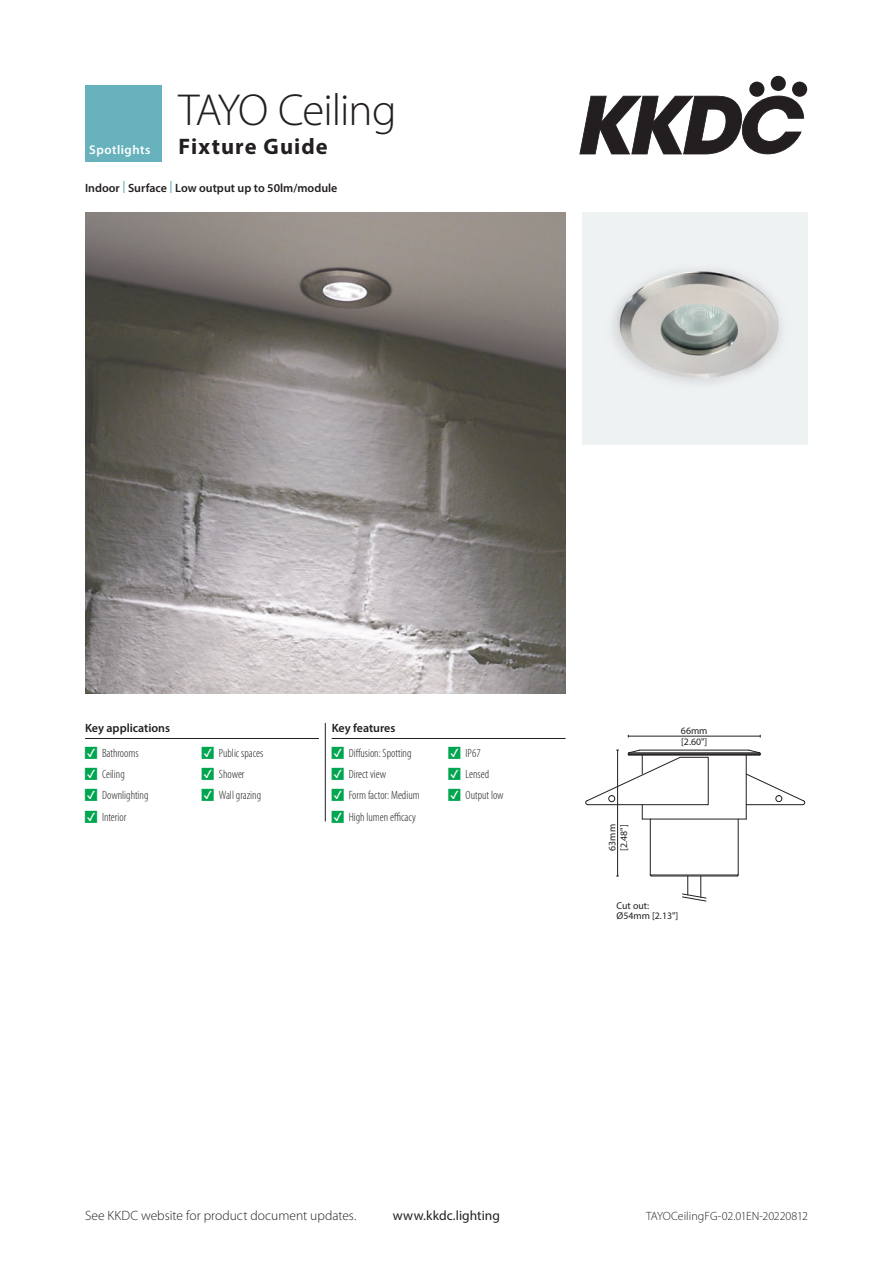
<style>
.page{position:relative;width:893px;height:1263px;background:#fff}
.page>*{position:absolute;margin:0;border:0;box-sizing:border-box;transform-origin:0 0}
.t1{font:300 45px "Myriad Pro";letter-spacing:-.025em;color:#231f20}
.t2{font:700 22.5px "Myriad Pro";letter-spacing:.05em;color:#231f20}
.t3{font:300 13.5px "Myriad Pro";color:#231f20}
.t4{font:13.5px "Myriad Pro";letter-spacing:.005em;color:#231f20}
.t5{font:300 condensed 12px "Myriad Pro";color:#231f20}
.summary_points_Spotl{font:600 12px "Myriad Pro";color:#231f20}
.t6{font:300 12px "Myriad Pro";letter-spacing:-.005em;color:#231f20}
.Key_headings{font:600 12px "Myriad Pro";color:#231f20}
.t7{font:9.9px/10.6px "Myriad Pro";color:#231f20}
.s1{font-weight:600;font-size:12.75px;color:#fff}
.s2{color:#67b2bc}
.s3{color:#00a550}
</style>
<div class="page">
<svg style="left:579px;top:96px;width:225px;height:58px"></svg>
<svg style="left:749px;top:81px;width:16px;height:16px"></svg>
<div style="left:770px;top:76px;width:16px;height:15px;background:#231f20;border-radius:50%"></div>
<div style="left:792px;top:81px;width:15px;height:16px;background:#231f20;border-radius:50%"></div>
<div style="left:85px;top:85px;width:77px;height:77px;background:#67b2bc"></div>
<img style="left:85px;top:213px;width:481px;height:480px">
<img style="left:583px;top:213px;width:225px;height:231px">
<hr style="left:746px;top:755px;width:1px;height:64px;background:#231f20">
<svg style="left:749px;top:750px;width:12px;height:5px"></svg>
<hr style="left:650px;top:819px;width:1px;height:56px;background:#231f20">
<hr style="left:738px;top:819px;width:1px;height:56px;background:#231f20">
<svg style="left:746px;top:774px;width:59px;height:31px"></svg>
<hr style="left:746px;top:804px;width:57px;height:1px;background:#231f20">
<hr style="left:642px;top:819px;width:104px;height:1px;background:#231f20">
<hr style="left:629px;top:752px;width:131px;height:1px;background:#231f20">
<hr style="left:629px;top:755px;width:131px;height:1px;background:#231f20">
<hr style="left:628px;top:754px;width:132px;height:1px;background:#231f20">
<hr style="left:640px;top:750px;width:109px;height:1px;background:#231f20">
<hr style="left:650px;top:875px;width:88px;height:1px;background:#231f20">
<hr style="left:651px;top:876px;width:86px;height:1px;background:#231f20">
<hr style="left:628px;top:753px;width:132px;height:1px;background:#231f20">
<svg style="left:682px;top:876px;width:24px;height:25px"></svg>
<hr style="left:628px;top:736px;width:132px;height:1px;background:#231f20">
<svg style="left:586px;top:750px;width:122px;height:69px"></svg>
<hr style="left:617px;top:750px;width:1px;height:126px;background:#231f20">
<hr style="left:325px;top:723px;width:1px;height:98px;background:#231f20">
<hr style="left:85px;top:738px;width:234px;height:1px;background:#231f20">
<hr style="left:332px;top:738px;width:234px;height:1px;background:#231f20">
<h1 class="t1" style="left:179px;top:83px;width:219px">TAYO Ceiling</h1>
<h2 class="t2" style="left:89px;top:132px;width:240px"><span class="s1">Spotlights</span> Fixture Guide</h2>
<p class="summary_points_Spotl" style="left:85px;top:180px;width:254px">Indoor <span class="s2">|</span> Surface <span class="s2">|</span> Low output up to 50lm/module</p>
<p class="Key_headings" style="left:85px;top:720px;width:87px">Key applications</p>
<p class="t5" style="left:85px;top:746px;width:55px"><span class="s3">•</span> Bathrooms</p>
<p class="t5" style="left:85px;top:768px;width:41px"><span class="s3">•</span> Ceiling</p>
<p class="t5" style="left:85px;top:789px;width:65px"><span class="s3">•</span> Downlighting</p>
<p class="t5" style="left:85px;top:810px;width:43px"><span class="s3">•</span> Interior</p>
<p class="t5" style="left:202px;top:746px;width:63px"><span class="s3">•</span> Public spaces</p>
<p class="t5" style="left:202px;top:768px;width:44px"><span class="s3">•</span> Shower</p>
<p class="t5" style="left:202px;top:789px;width:61px"><span class="s3">•</span> Wall grazing</p>
<p class="Key_headings" style="left:332px;top:720px;width:65px">Key features</p>
<p class="t5" style="left:332px;top:746px;width:81px"><span class="s3">•</span> Diffusion: Spotting</p>
<p class="t5" style="left:332px;top:768px;width:56px"><span class="s3">•</span> Direct view</p>
<p class="t5" style="left:332px;top:789px;width:90px"><span class="s3">•</span> Form factor: Medium</p>
<p class="t5" style="left:332px;top:810px;width:86px"><span class="s3">•</span> High lumen efficacy</p>
<p class="t5" style="left:449px;top:746px;width:34px"><span class="s3">•</span> IP67</p>
<p class="t5" style="left:449px;top:768px;width:42px"><span class="s3">•</span> Lensed</p>
<p class="t5" style="left:449px;top:789px;width:57px"><span class="s3">•</span> Output low</p>
<p class="t7" style="left:606px;top:851px;width:28px;line-height:11.7px;rotate:-90deg">63mm [2.48"]</p>
<p class="t7" style="left:681px;top:725px;width:28px">66mm [2.60"]</p>
<p class="t7" style="left:617px;top:900px;width:63px;line-height:10.2px">Cut out:<br>Ø54mm [2.13"]</p>
<p class="t3" style="left:85px;top:1208px;width:273px">See KKDC website for product document updates.</p>
<p class="t4" style="left:393px;top:1207px;width:109px">www.kkdc.lighting</p>
<p class="t6" style="left:646px;top:1209px;width:163px">TAYOCeilingFG-02.01EN-20220812</p>
</div>
